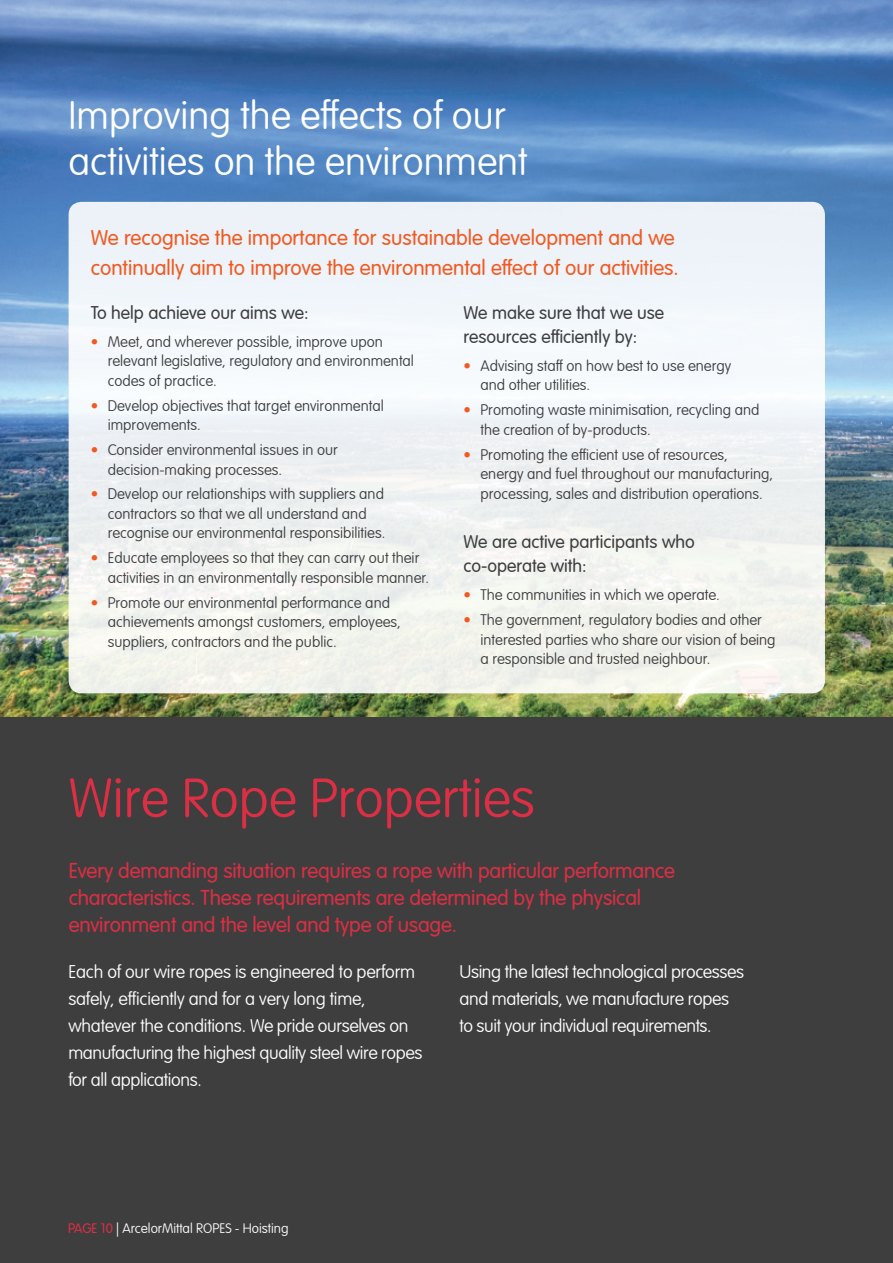
<style>
.page{position:relative;width:893px;height:1263px;background:#fff}
.page>*{position:absolute;margin:0;border:0;box-sizing:border-box;transform-origin:0 0}
.t1{font:100 54px "VAG Rounded LT Pro";color:#da2f44}
.t2{font:100 39px/46.5px "VAG Rounded LT Pro";color:#fff}
.t3{font:300 21px/27px "VAG Rounded LT Pro";letter-spacing:-.01em;color:#da2f44}
.t4{font:300 21px/30px "VAG Rounded LT Pro";color:#f15921}
.t5{font:100 18px/27px "VAG Rounded LT Pro";letter-spacing:-.02em;color:#fff}
.t6{font:300 18px/24px "VAG Rounded LT Pro";color:#3e3e3f}
.t7{font:100 15px/19.5px "VAG Rounded LT Pro";color:#3e3e3f}
.t8{font:100 13.5px "VAG Rounded LT Pro";color:#fff}
.s1{color:#f15921}
.s2{font-weight:300;color:#da2f44}
</style>
<div class="page">
<img style="left:0;top:0;width:893px;height:717px">
<svg style="left:892px;top:689px;width:1px;height:28px"></svg>
<div style="left:0;top:717px;width:893px;height:546px;background:#3e3e3f"></div>
<div style="left:69px;top:202px;width:756px;height:491px;background:#f0f4f5;border-radius:13px"></div>
<p class="t2" style="left:69px;top:93px;width:460px">Improving the effects of our activities on the environment</p>
<p class="t4" style="left:91px;top:223px;width:590px">We recognise the importance for sustainable development and we continually aim to improve the environmental effect of our activities.</p>
<p class="t6" style="left:91px;top:301px;width:219px">To help achieve our aims we:</p>
<p class="t7" style="left:108px;top:332px;width:308px;text-indent:-17px"><span class="s1">•</span> Meet, and wherever possible, improve upon relevant legislative, regulatory and environmental codes of practice.</p>
<p class="t7" style="left:108px;top:396px;width:277px;text-indent:-17px"><span class="s1">•</span> Develop objectives that target environmental improvements.</p>
<p class="t7" style="left:108px;top:441px;width:232px;text-indent:-17px"><span class="s1">•</span> Consider environmental issues in our decision-making processes.</p>
<p class="t7" style="left:108px;top:485px;width:279px;text-indent:-17px"><span class="s1">•</span> Develop our relationships with suppliers and contractors so that we all understand and recognise our environmental responsibilities.</p>
<p class="t7" style="left:108px;top:549px;width:323px;text-indent:-17px"><span class="s1">•</span> Educate employees so that they can carry out their activities in an environmentally responsible manner.</p>
<p class="t7" style="left:108px;top:593px;width:295px;text-indent:-17px"><span class="s1">•</span> Promote our environmental performance and achievements amongst customers, employees, suppliers, contractors and the public.</p>
<p class="t6" style="left:463px;top:301px;width:202px">We make sure that we use resources efficiently by:</p>
<p class="t7" style="left:480px;top:356px;width:252px;text-indent:-17px"><span class="s1">•</span> Advising staff on how best to use energy and other utilities.</p>
<p class="t7" style="left:480px;top:401px;width:280px;text-indent:-17px"><span class="s1">•</span> Promoting waste minimisation, recycling and the creation of by-products.</p>
<p class="t7" style="left:480px;top:445px;width:294px;text-indent:-17px"><span class="s1">•</span> Promoting the efficient use of resources, energy and fuel throughout our manufacturing, processing, sales and distribution operations.</p>
<p class="t6" style="left:463px;top:531px;width:233px">We are active participants who co-operate with:</p>
<p class="t7" style="left:463px;top:586px;width:258px"><span class="s1">•</span> The communities in which we operate.</p>
<p class="t7" style="left:480px;top:611px;width:297px;text-indent:-17px"><span class="s1">•</span> The government, regulatory bodies and other interested parties who share our vision of being a responsible and trusted neighbour.</p>
<p class="t1" style="left:69px;top:767px;width:468px">Wire Rope Properties</p>
<p class="t3" style="left:69px;top:858px;width:608px">Every demanding situation requires a rope with particular performance characteristics. These requirements are determined by the physical environment and the level and type of usage.</p>
<p class="t5" style="left:68px;top:958px;width:356px">Each of our wire ropes is engineered to perform safely, efficiently and for a very long time, whatever the conditions. We pride ourselves on manufacturing the highest quality steel wire ropes for all applications.</p>
<p class="t5" style="left:459px;top:958px;width:286px">Using the latest technological processes and materials, we manufacture ropes to suit your individual requirements.</p>
<p class="t8" style="left:68px;top:1221px;width:222px"><span class="s2">PAGE 10</span> | ArcelorMittal ROPES - Hoisting</p>
</div>
